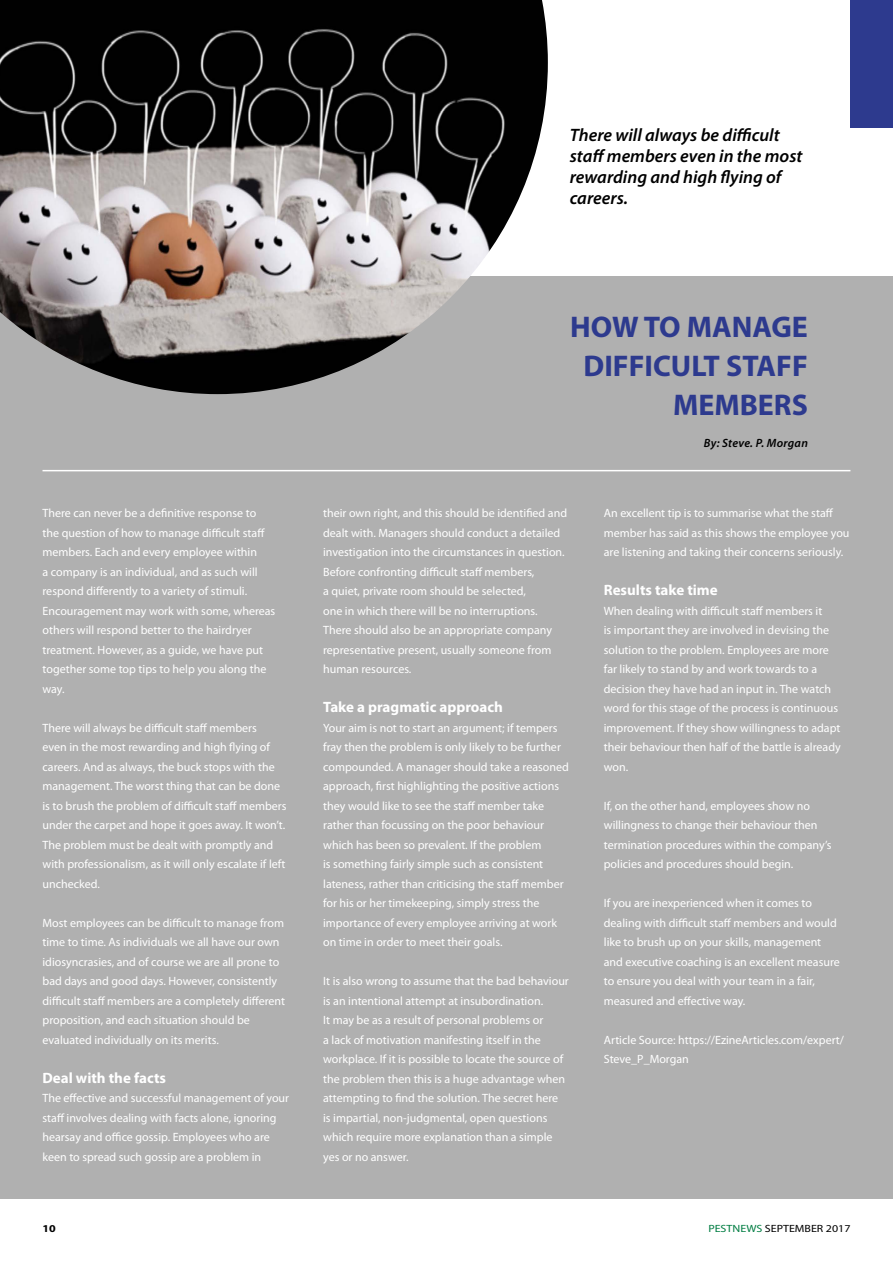
<style>
.page{position:relative;width:893px;height:1263px;background:#fff}
.page>*{position:absolute;margin:0;border:0;box-sizing:border-box;transform-origin:0 0}
.t1{font:700 30px/39px "Myriad Pro";color:#2d3a8e;text-align:right}
.t2{font:italic 600 18px/21px "Myriad Pro";color:#000}
.t3{font:700 15px "Myriad Pro";color:#fff}
.t4{font:12px/19.5px "Myriad Pro";color:#fff}
.t5{font:italic 600 12px "Myriad Pro";letter-spacing:.02em;color:#000}
.t6{font:10.5px "Myriad Pro";color:#000;scale:1.14 1}
.t7{font:700 10.5px "Myriad Pro";color:#000;scale:1.14 1}
.s1{color:#007d42}
</style>
<div class="page">
<div style="left:0;top:276px;width:893px;height:923px;background:#b0b0b0"></div>
<img style="left:0;top:0;width:548px;height:394px">
<hr style="left:43px;top:470px;width:807px;height:1px;background:#fff">
<div style="left:850px;top:0;width:43px;height:128px;background:#2d3a8e"></div>
<h2 class="t2" style="left:570px;top:124px;width:234px">There will always be difficult staff members even in the most rewarding and high flying of careers.</h2>
<h1 class="t1" style="left:570px;top:307px;width:239px">HOW TO MANAGE<br>DIFFICULT STAFF<br>MEMBERS</h1>
<p class="t4" style="left:43px;top:503px;width:234px">There can never be a definitive response to the question of how to manage difficult staff members. Each and every employee within<br>a company is an individual, and as such will respond differently to a variety of stimuli.<br>Encouragement may work with some, whereas others will respond better to the hairdryer treatment. However, as a guide, we have put together some top tips to help you along the way.</p>
<p class="t4" style="left:43px;top:718px;width:246px">There will always be difficult staff members<br>even in the most rewarding and high flying of careers. And as always, the buck stops with the management. The worst thing that can be done is to brush the problem of difficult staff members under the carpet and hope it goes away. It won’t.<br>The problem must be dealt with promptly and with professionalism, as it will only escalate if left unchecked.</p>
<p class="t4" style="left:43px;top:913px;width:244px">Most employees can be difficult to manage from time to time. As individuals we all have our own idiosyncrasies, and of course we are all prone to bad days and good days. However, consistently difficult staff members are a completely different proposition, and each situation should be evaluated individually on its merits.</p>
<p class="t3" style="left:43px;top:1068px;width:125px">Deal with the facts</p>
<p class="t4" style="left:43px;top:1088px;width:248px">The effective and successful management of your staff involves dealing with facts alone, ignoring hearsay and office gossip. Employees who are keen to spread such gossip are a problem in</p>
<p class="t4" style="left:323px;top:503px;width:245px">their own right, and this should be identified and dealt with. Managers should conduct a detailed investigation into the circumstances in question.<br>Before confronting difficult staff members,<br>a quiet, private room should be selected,<br>one in which there will be no interruptions.<br>There should also be an appropriate company representative present, usually someone from human resources.</p>
<p class="t3" style="left:323px;top:697px;width:181px">Take a pragmatic approach</p>
<p class="t4" style="left:323px;top:718px;width:247px">Your aim is not to start an argument; if tempers fray then the problem is only likely to be further compounded. A manager should take a reasoned approach, first highlighting the positive actions they would like to see the staff member take rather than focussing on the poor behaviour which has been so prevalent. If the problem<br>is something fairly simple such as consistent lateness, rather than criticising the staff member for his or her timekeeping, simply stress the importance of every employee arriving at work on time in order to meet their goals.</p>
<p class="t4" style="left:323px;top:971px;width:247px">It is also wrong to assume that the bad behaviour is an intentional attempt at insubordination.<br>It may be as a result of personal problems or<br>a lack of motivation manifesting itself in the workplace. If it is possible to locate the source of the problem then this is a huge advantage when attempting to find the solution. The secret here<br>is impartial, non-judgmental, open questions which require more explanation than a simple yes or no answer.</p>
<p class="t5" style="left:704px;top:435px;width:106px">By: Steve. P. Morgan</p>
<p class="t4" style="left:604px;top:503px;width:247px">An excellent tip is to summarise what the staff member has said as this shows the employee you are listening and taking their concerns seriously.</p>
<p class="t3" style="left:604px;top:580px;width:115px">Results take time</p>
<p class="t4" style="left:604px;top:601px;width:238px">When dealing with difficult staff members it<br>is important they are involved in devising the solution to the problem. Employees are more far likely to stand by and work towards to a decision they have had an input in. The watch word for this stage of the process is continuous improvement. If they show willingness to adapt their behaviour then half of the battle is already won.</p>
<p class="t4" style="left:604px;top:796px;width:229px">If, on the other hand, employees show no willingness to change their behaviour then termination procedures within the company’s policies and procedures should begin.</p>
<p class="t4" style="left:604px;top:893px;width:238px">If you are inexperienced when it comes to dealing with difficult staff members and would like to brush up on your skills, management and executive coaching is an excellent measure to ensure you deal with your team in a fair, measured and effective way.</p>
<p class="t4" style="left:604px;top:1030px;width:242px">Article Source: https://EzineArticles.com/expert/<br>Steve_P_Morgan</p>
<p class="t7" style="left:43px;top:1221px;width:13px">10</p>
<p class="t6" style="left:708px;top:1222px;width:126px"><span class="s1">PESTNEWS</span> SEPTEMBER 2017</p>
</div>
